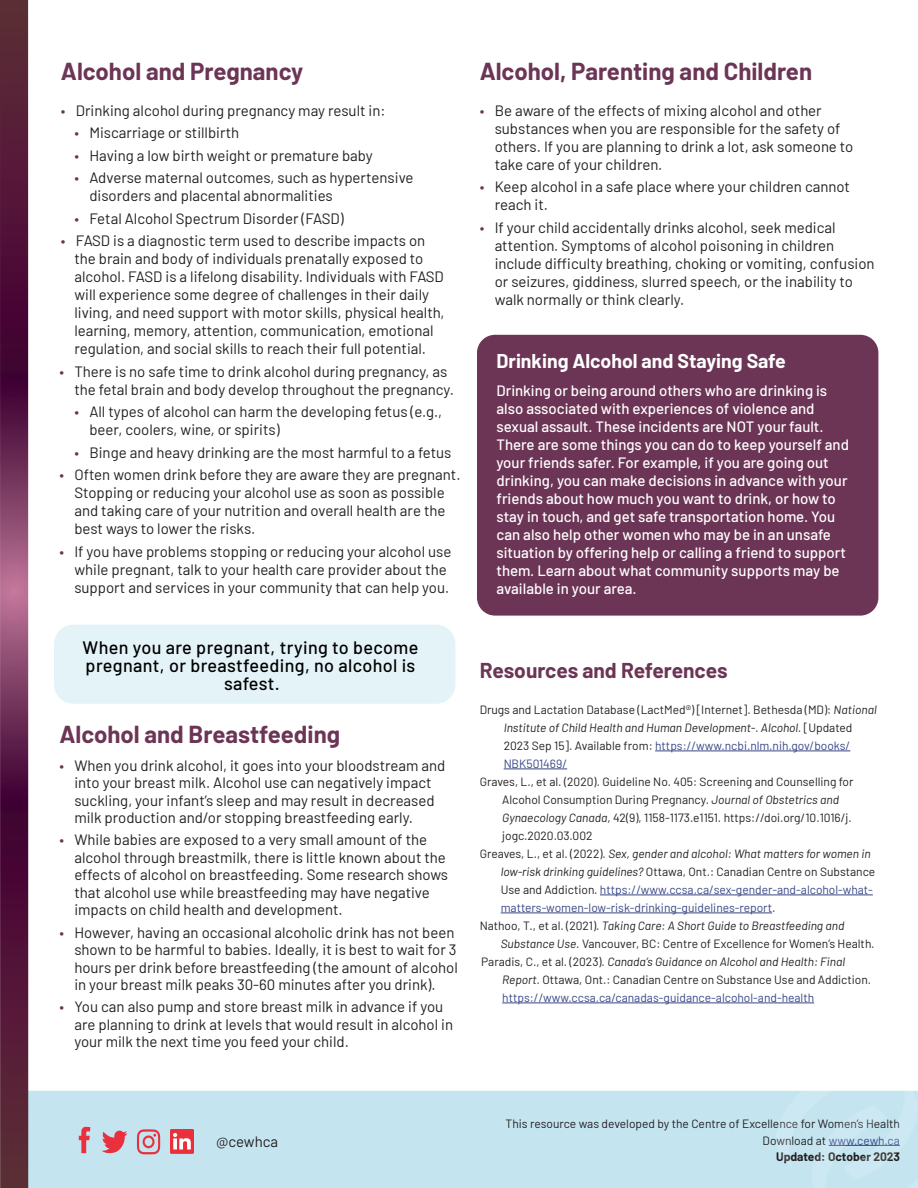
<style>
.page{position:relative;width:918px;height:1188px;background:#fff}
.page>*{position:absolute;margin:0;border:0;box-sizing:border-box;transform-origin:0 0}
.Large_Paragraph{font:700 24px "Barlow";color:#6c3555}
.Large_Paragraph-2{font:700 21px "Barlow";letter-spacing:-.005em;color:#6c3555}
.Large_Paragraph-3{font:700 19.5px "Barlow";color:#fff}
.Large_Paragraph-4{font:500 18px/18px "Barlow";letter-spacing:.02em;color:#000;text-align:center}
.Table_of_Contents{font:15px/18px "Barlow";color:#231f20}
.Body_Copy{font:500 15px/18px "Barlow";color:#fff}
.Body_Copy-2{font:12px/18px "Barlow";color:#231f20}
.Body_Copy-3{font:12px/18px "Barlow";color:#384787}
.Body_Copy-4{font:italic 12px/18px "Barlow";color:#231f20}
.Body_Copy-5{font:700 12px "Barlow";color:#231f20}
.s1{color:#6c3555}
.s2{font-style:italic}
.s3{font-style:normal}
.s4{font-style:normal;color:#384787}
.s5{color:#231f20}
.s6{font-style:italic;color:#231f20}
.s7{color:#384787}
</style>
<div class="page">
<div style="left:28px;top:1091px;width:746px;height:97px;background:#c4e5f0"></div>
<img style="left:417px;top:1086px;width:1px;height:92px">
<hr style="left:655px;top:751px;width:195px;height:1px;background:#384787">
<hr style="left:504px;top:769px;width:63px;height:1px;background:#384787">
<hr style="left:600px;top:895px;width:273px;height:1px;background:#384787">
<hr style="left:501px;top:913px;width:271px;height:1px;background:#384787">
<hr style="left:502px;top:1003px;width:312px;height:1px;background:#384787">
<div style="left:54px;top:625px;width:401px;height:79px;background:#e3f3f8;border-radius:20px"></div>
<svg style="left:79px;top:1127px;width:11px;height:26px"></svg>
<svg style="left:102px;top:1131px;width:25px;height:22px"></svg>
<svg style="left:137px;top:1129px;width:23px;height:25px"></svg>
<div style="left:477px;top:335px;width:401px;height:281px;background:#6c3555;border-radius:18px"></div>
<svg style="left:0;top:0;width:28px;height:1188px;background:#612447"></svg>
<div style="left:774px;top:1090px;width:144px;height:98px;background:#c4e5f0"></div>
<svg style="left:170px;top:1129px;width:24px;height:24px"></svg>
<p class="Large_Paragraph" style="left:61px;top:53px;width:244px">Alcohol and Pregnancy</p>
<p class="Table_of_Contents" style="left:61px;top:100px;width:326px"><span class="s1">•</span> Drinking alcohol during pregnancy may result in:</p>
<p class="Table_of_Contents" style="left:74px;top:122px;width:166px"><span class="s1">•</span> Miscarriage or stillbirth</p>
<p class="Table_of_Contents" style="left:74px;top:145px;width:300px"><span class="s1">•</span> Having a low birth weight or premature baby</p>
<p class="Table_of_Contents" style="left:89px;top:167px;width:326px;text-indent:-15px"><span class="s1">•</span> Adverse maternal outcomes, such as hypertensive disorders and placental abnormalities</p>
<p class="Table_of_Contents" style="left:74px;top:208px;width:271px"><span class="s1">•</span> Fetal Alcohol Spectrum Disorder (FASD)</p>
<p class="Table_of_Contents" style="left:74px;top:230px;width:372px;text-indent:-14px"><span class="s1">•</span> FASD is a diagnostic term used to describe impacts on the brain and body of individuals prenatally exposed to alcohol. FASD is a lifelong disability. Individuals with FASD will experience some degree of challenges in their daily living, and need support with motor skills, physical health, learning, memory, attention, communication, emotional regulation, and social skills to reach their full potential.</p>
<p class="Table_of_Contents" style="left:74px;top:361px;width:381px;text-indent:-15px"><span class="s1">•</span> There is no safe time to drink alcohol during pregnancy, as the fetal brain and body develop throughout the pregnancy.</p>
<p class="Table_of_Contents" style="left:89px;top:401px;width:354px;text-indent:-15px"><span class="s1">•</span> All types of alcohol can harm the developing fetus (e.g., beer, coolers, wine, or spirits)</p>
<p class="Table_of_Contents" style="left:74px;top:442px;width:379px"><span class="s1">•</span> Binge and heavy drinking are the most harmful to a fetus</p>
<p class="Table_of_Contents" style="left:74px;top:464px;width:388px;text-indent:-15px"><span class="s1">•</span> Often women drink before they are aware they are pregnant.<br>Stopping or reducing your alcohol use as soon as possible and taking care of your nutrition and overall health are the best ways to lower the risks.</p>
<p class="Table_of_Contents" style="left:74px;top:541px;width:379px;text-indent:-15px"><span class="s1">•</span> If you have problems stopping or reducing your alcohol use while pregnant, talk to your health care provider about the support and services in your community that can help you.</p>
<p class="Large_Paragraph-4" style="left:83px;top:637px;width:337px">When you are pregnant, trying to become pregnant, or breastfeeding, no alcohol is safest.</p>
<p class="Large_Paragraph" style="left:59px;top:716px;width:282px">Alcohol and Breastfeeding</p>
<p class="Table_of_Contents" style="left:74px;top:755px;width:373px;line-height:17.5px;text-indent:-15px"><span class="s1">•</span> When you drink alcohol, it goes into your bloodstream and into your breast milk. Alcohol use can negatively impact suckling, your infant’s sleep and may result in decreased milk production and/or stopping breastfeeding early.</p>
<p class="Table_of_Contents" style="left:74px;top:830px;width:375px;line-height:17.5px;text-indent:-15px"><span class="s1">•</span> While babies are exposed to a very small amount of the alcohol through breastmilk, there is little known about the effects of alcohol on breastfeeding. Some research shows that alcohol use while breastfeeding may have negative impacts on child health and development.</p>
<p class="Table_of_Contents" style="left:74px;top:922px;width:385px;line-height:17.5px;text-indent:-15px"><span class="s1">•</span> However, having an occasional alcoholic drink has not been shown to be harmful to babies. Ideally, it is best to wait for 3 hours per drink before breastfeeding (the amount of alcohol in your breast milk peaks 30-60 minutes after you drink).</p>
<p class="Table_of_Contents" style="left:74px;top:997px;width:380px;line-height:17.5px;text-indent:-15px"><span class="s1">•</span> You can also pump and store breast milk in advance if you are planning to drink at levels that would result in alcohol in your milk the next time you feed your child.</p>
<p class="Large_Paragraph" style="left:480px;top:53px;width:334px">Alcohol, Parenting and Children</p>
<p class="Table_of_Contents" style="left:495px;top:100px;width:360px;text-indent:-15px"><span class="s1">•</span> Be aware of the effects of mixing alcohol and other substances when you are responsible for the safety of others. If you are planning to drink a lot, ask someone to take care of your children.</p>
<p class="Table_of_Contents" style="left:495px;top:176px;width:357px;text-indent:-15px"><span class="s1">•</span> Keep alcohol in a safe place where your children cannot reach it.</p>
<p class="Table_of_Contents" style="left:495px;top:217px;width:381px;text-indent:-15px"><span class="s1">•</span> If your child accidentally drinks alcohol, seek medical attention. Symptoms of alcohol poisoning in children include difficulty breathing, choking or vomiting, confusion or seizures, giddiness, slurred speech, or the inability to walk normally or think clearly.</p>
<p class="Large_Paragraph-3" style="left:496px;top:346px;width:291px">Drinking Alcohol and Staying Safe</p>
<p class="Body_Copy" style="left:496px;top:381px;width:354px">Drinking or being around others who are drinking is also associated with experiences of violence and sexual assault. These incidents are NOT your fault.<br>There are some things you can do to keep yourself and your friends safer. For example, if you are going out drinking, you can make decisions in advance with your friends about how much you want to drink, or how to stay in touch, and get safe transportation home. You can also help other women who may be in an unsafe situation by offering help or calling a friend to support them. Learn about what community supports may be available in your area.</p>
<p class="Large_Paragraph-2" style="left:480px;top:655px;width:249px">Resources and References</p>
<p class="Body_Copy-2" style="left:480px;top:700px;width:398px">Drugs and Lactation Database (LactMed®) [Internet]. Bethesda (MD): <span class="s2">National</span></p>
<p class="Body_Copy-4" style="left:504px;top:718px;width:350px">Institute of Child Health and Human Development-. Alcohol. <span class="s3">[Updated<br>2023 Sep 15]. Available from:</span> <span class="s4">https://www.ncbi.nlm.nih.gov/books/<br>NBK501469/</span></p>
<p class="Body_Copy-2" style="left:502px;top:772px;width:353px;text-indent:-22px">Graves, L., et al. (2020). Guideline No. 405: Screening and Counselling for Alcohol Consumption During Pregnancy. <span class="s2">Journal of Obstetrics and Gynaecology Canada</span>, 42(9), 1158-1173.e1151. https://doi.org/10.1016/j. jogc.2020.03.002</p>
<p class="Body_Copy-3" style="left:501px;top:844px;width:376px;text-indent:-21px"><span class="s5">Greaves, L., et al. (2022).</span> <span class="s6">Sex, gender and alcohol: What matters for women in low-risk drinking guidelines?</span> <span class="s5">Ottawa, Ont.: Canadian Centre on Substance Use and Addiction.</span> https://www.ccsa.ca/sex-gender-and-alcohol-what&shy;matters-women-low-risk-drinking-guidelines-report<span class="s5">.</span></p>
<p class="Body_Copy-2" style="left:501px;top:916px;width:375px;text-indent:-21px">Nathoo, T., et al. (2021). <span class="s2">Taking Care: A Short Guide to Breastfeeding and<br>Substance Use</span>. Vancouver, BC: Centre of Excellence for Women’s Health.</p>
<p class="Body_Copy-2" style="left:502px;top:952px;width:370px;text-indent:-21px">Paradis, C., et al. (2023). <span class="s2">Canada’s Guidance on Alcohol and Health: Final<br>Report.</span> Ottawa, Ont.: Canadian Centre on Substance Use and Addiction. <span class="s7">https://www.ccsa.ca/canadas-guidance-alcohol-and-health</span></p>
<p class="Table_of_Contents" style="left:216px;top:1132px;width:64px">@cewhca</p>
<p class="Body_Copy-2" style="left:506px;top:1114px;width:396px">This resource was developed by the Centre of Excellence for Women’s Health</p>
<p class="Body_Copy-3" style="left:763px;top:1130px;width:139px"><span class="s5">Download at</span> www.cewh.ca</p>
<p class="Body_Copy-5" style="left:776px;top:1148px;width:125px">Updated: October 2023</p>
</div>
